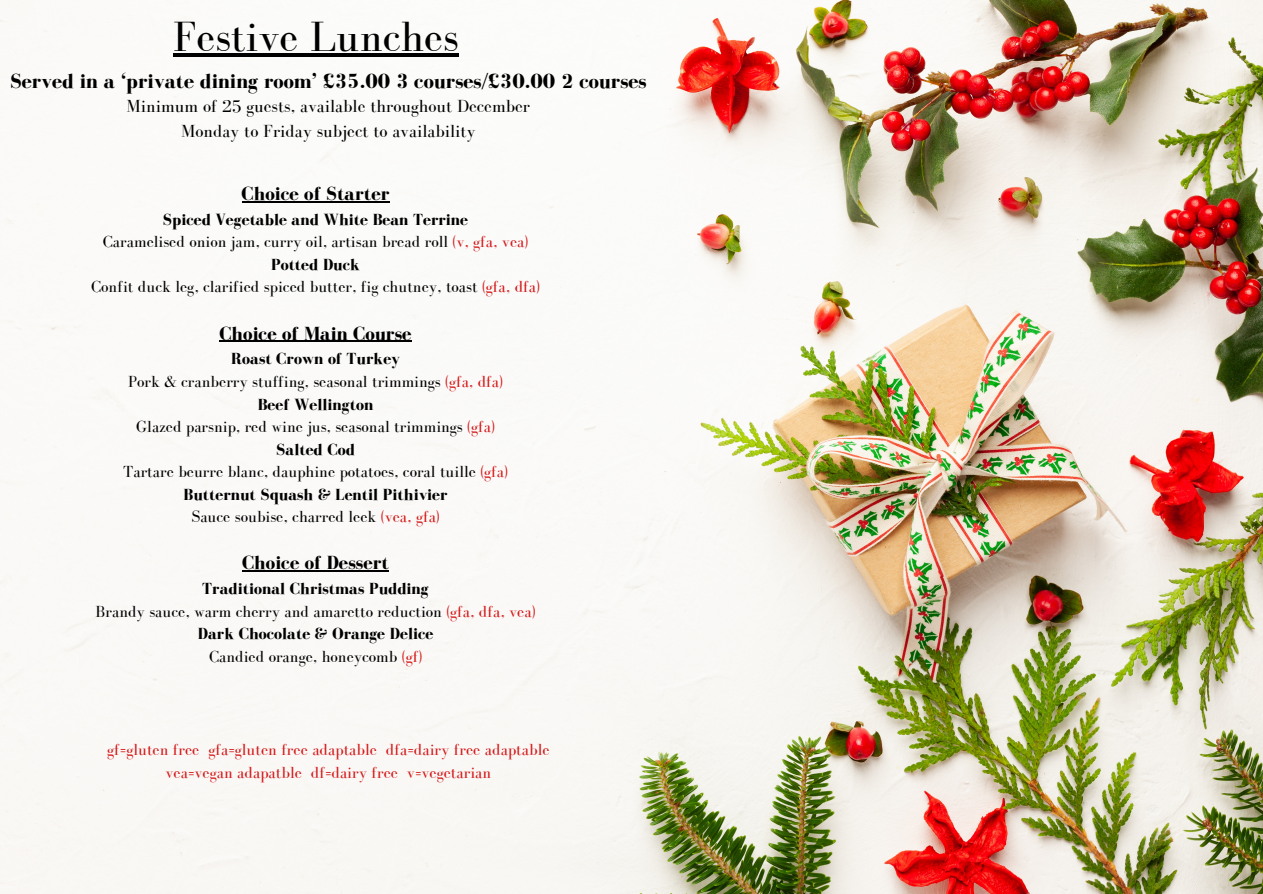
<style>
.page{position:relative;width:1263px;height:894px;background:#fff}
.page>*{position:absolute;margin:0;border:0;box-sizing:border-box;transform-origin:0 0}
.t1{font:43.5px "Bodoni FLF";color:#000}
.t2{font:700 21px "Bodoni FLF";color:#000}
.t3{font:700 19.5px "Bodoni FLF";color:#000}
.t4{font:18px/24.8px "Bodoni FLF";color:#000;text-align:center}
.t5{font:16.5px "Bodoni FLF";color:#000}
.t6{font:700 16.5px "Bodoni FLF";color:#000}
.t7{font:16.5px "Bodoni FLF";color:#d51819}
.s1{color:#d51819}
</style>
<div class="page">
<img style="left:0;top:0;width:1263px;height:893px">
<hr style="left:173px;top:54px;width:285px;height:3px;background:#000">
<hr style="left:242px;top:201px;width:148px;height:1px;background:#000">
<hr style="left:219px;top:341px;width:193px;height:1px;background:#000">
<hr style="left:242px;top:570px;width:147px;height:1px;background:#000">
<h1 class="t1" style="left:173px;top:13px;width:287px">Festive Lunches</h1>
<h2 class="t2" style="left:10px;top:69px;width:638px">Served in a ‘private dining room’ £35.00 3 courses/£30.00 2 courses</h2>
<h2 class="t4" style="left:127px;top:94px;width:405px">Minimum of 25 guests, available throughout December<br>Monday to Friday subject to availability</h2>
<p class="t3" style="left:242px;top:183px;width:149px">Choice of Starter</p>
<p class="t6" style="left:163px;top:210px;width:307px">Spiced Vegetable and White Bean Terrine</p>
<p class="t5" style="left:103px;top:233px;width:427px">Caramelised onion jam, curry oil, artisan bread roll <span class="s1">(v, gfa, vea)</span></p>
<p class="t6" style="left:271px;top:255px;width:90px">Potted Duck</p>
<p class="t5" style="left:91px;top:278px;width:450px">Confit duck leg, clarified spiced butter, fig chutney, toast <span class="s1">(gfa, dfa)</span></p>
<p class="t3" style="left:219px;top:322px;width:194px">Choice of Main Course</p>
<p class="t6" style="left:231px;top:350px;width:170px">Roast Crown of Turkey</p>
<p class="t5" style="left:128px;top:372px;width:376px">Pork &amp; cranberry stuffing, seasonal trimmings <span class="s1">(gfa, dfa)</span></p>
<p class="t6" style="left:258px;top:395px;width:117px">Beef Wellington</p>
<p class="t5" style="left:136px;top:417px;width:360px">Glazed parsnip, red wine jus, seasonal trimmings <span class="s1">(gfa)</span></p>
<p class="t6" style="left:276px;top:440px;width:80px">Salted Cod</p>
<p class="t5" style="left:123px;top:462px;width:386px">Tartare beurre blanc, dauphine potatoes, coral tuille <span class="s1">(gfa)</span></p>
<p class="t6" style="left:184px;top:485px;width:265px">Butternut Squash &amp; Lentil Pithivier</p>
<p class="t5" style="left:191px;top:507px;width:250px">Sauce soubise, charred leek <span class="s1">(vea, gfa)</span></p>
<p class="t3" style="left:242px;top:552px;width:148px">Choice of Dessert</p>
<p class="t6" style="left:202px;top:579px;width:228px">Traditional Christmas Pudding</p>
<p class="t5" style="left:96px;top:602px;width:441px">Brandy sauce, warm cherry and amaretto reduction <span class="s1">(gfa, dfa, vea)</span></p>
<p class="t6" style="left:198px;top:624px;width:237px">Dark Chocolate &amp; Orange Delice</p>
<p class="t5" style="left:209px;top:647px;width:215px">Candied orange, honeycomb <span class="s1">(gf)</span></p>
<p class="t7" style="left:107px;top:740px;width:444px">gf=gluten free gfa=gluten free adaptable dfa=dairy free adaptable</p>
<p class="t7" style="left:165px;top:763px;width:327px">vea=vegan adapatble df=dairy free v=vegetarian</p>
</div>
